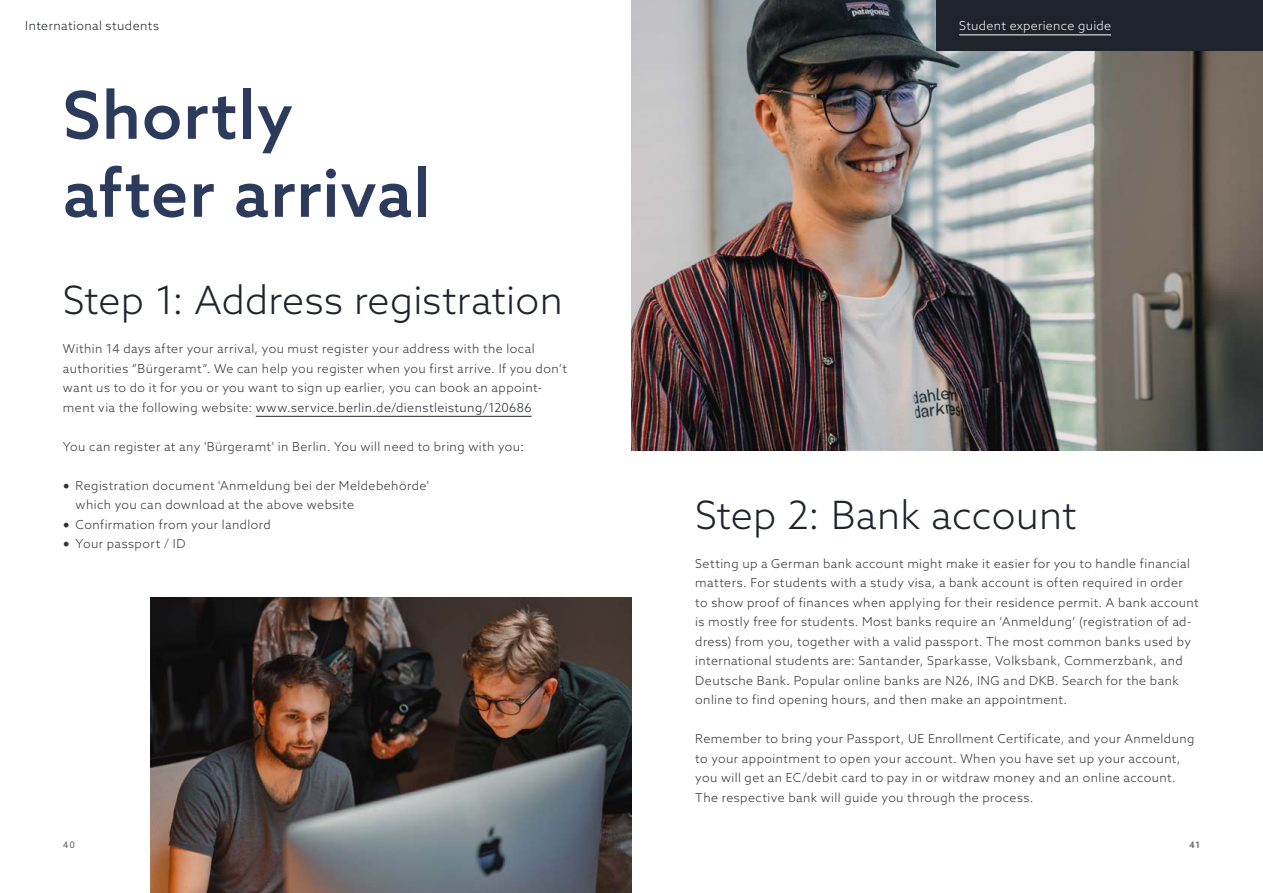
<style>
.page{position:relative;width:1263px;height:893px;background:#fff}
.page>*{position:absolute;margin:0;border:0;box-sizing:border-box;transform-origin:0 0}
.t1{font:500 66px/78px "Azo Sans";letter-spacing:.015em;color:#2c3b5b}
.t2{font:300 39px "Azo Sans";letter-spacing:.005em;color:#1f232b}
.t3{font:300 12.3px/19.5px "Azo Sans";letter-spacing:.035em;color:#323232}
.t4{font:300 12.3px "Azo Sans";letter-spacing:.025em;color:#fff}
.t5{font:300 12.3px "Azo Sans";letter-spacing:.035em;color:#1f232b}
.t6{font:9px "Azo Sans";color:#63666a}
.t7{font:500 9px "Azo Sans";color:#63666a}
.s1{color:#1f232b}
.s2{font-family:"Minion Pro";font-weight:400;font-size:18px}
</style>
<div class="page">
<hr style="left:256px;top:416px;width:276px;height:1px;background:#1f232b">
<img style="left:151px;top:597px;width:480px;height:296px">
<img style="left:631px;top:0;width:632px;height:451px">
<div style="left:937px;top:0;width:326px;height:51px;background:#1f232b"></div>
<hr style="left:959px;top:35px;width:152px;height:1px;background:#fff">
<p class="t5" style="left:25px;top:18px;width:135px">International students</p>
<h1 class="t1" style="left:63px;top:75px;width:369px">Shortly after arrival</h1>
<h2 class="t2" style="left:63px;top:275px;width:501px">Step 1: Address registration</h2>
<p class="t3" style="left:63px;top:339px;width:506px">Within 14 days after your arrival, you must register your address with the local authorities “Bürgeramt”. We can help you register when you first arrive. If you don’t want us to do it for you or you want to sign up earlier, you can book an appoint&shy;ment via the following website: <span class="s1">www.service.berlin.de/dienstleistung/120686</span></p>
<p class="t3" style="left:63px;top:436px;width:463px">You can register at any 'Bürgeramt' in Berlin. You will need to bring with you:</p>
<p class="t3" style="left:76px;top:475px;width:355px;text-indent:-13px"><span class="s2">•</span> Registration document 'Anmeldung bei der Meldebehörde' which you can download at the above website</p>
<p class="t3" style="left:63px;top:514px;width:209px"><span class="s2">•</span> Confirmation from your landlord</p>
<p class="t3" style="left:63px;top:534px;width:124px"><span class="s2">•</span> Your passport / ID</p>
<p class="t4" style="left:959px;top:18px;width:153px">Student experience guide</p>
<h2 class="t2" style="left:695px;top:489px;width:383px">Step 2: Bank account</h2>
<p class="t3" style="left:695px;top:553px;width:505px">Setting up a German bank account might make it easier for you to handle financial matters. For students with a study visa, a bank account is often required in order<br>to show proof of finances when applying for their residence permit. A bank account is mostly free for students. Most banks require an ‘Anmeldung’ (registration of ad&shy;dress) from you, together with a valid passport. The most common banks used by international students are: Santander, Sparkasse, Volksbank, Commerzbank, and Deutsche Bank. Popular online banks are N26, ING and DKB. Search for the bank online to find opening hours, and then make an appointment.</p>
<p class="t3" style="left:695px;top:729px;width:501px">Remember to bring your Passport, UE Enrollment Certificate, and your Anmeldung to your appointment to open your account. When you have set up your account, you will get an EC/debit card to pay in or witdraw money and an online account.<br>The respective bank will guide you through the process.</p>
<p class="t6" style="left:63px;top:839px;width:14px">40</p>
<p class="t7" style="left:1189px;top:839px;width:12px">41</p>
</div>
